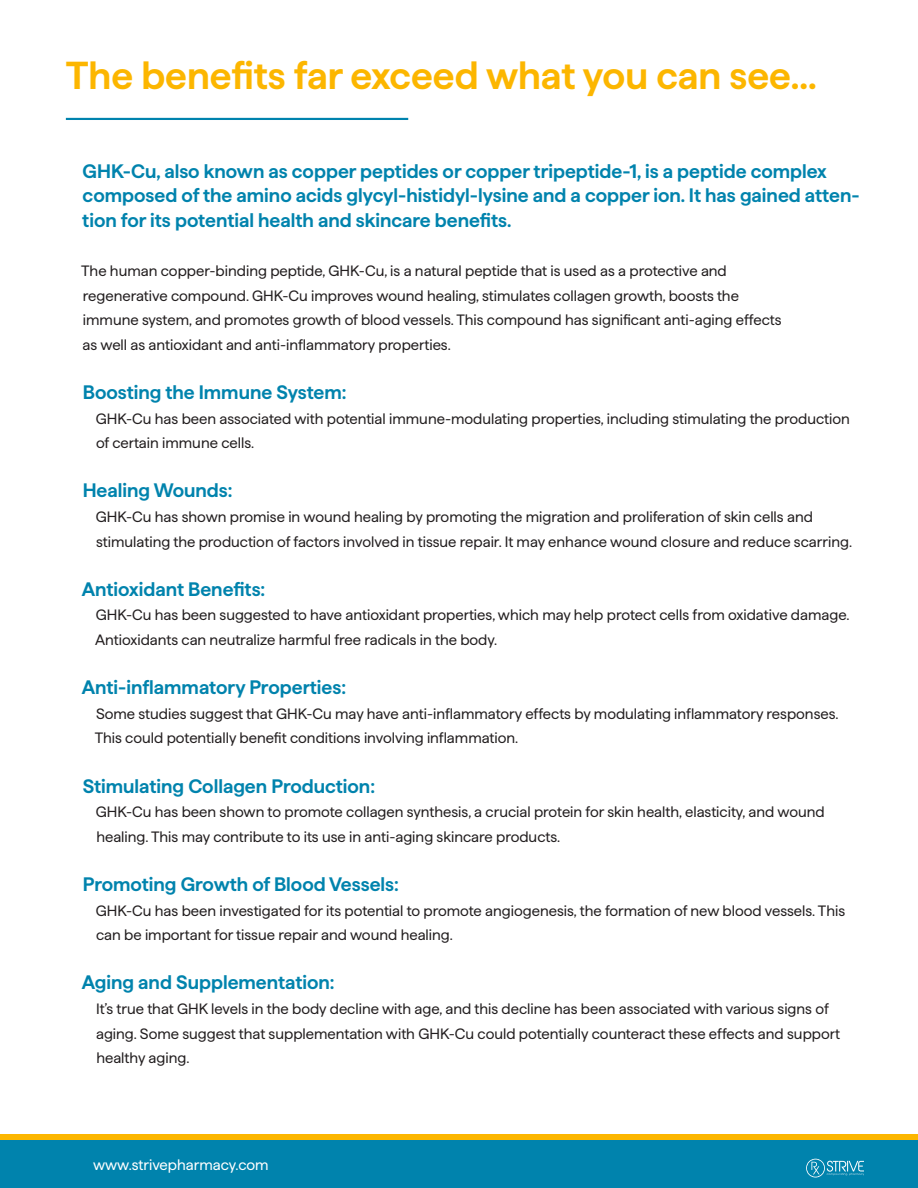
<style>
.page{position:relative;width:918px;height:1188px;background:#fff}
.page>*{position:absolute;margin:0;border:0;box-sizing:border-box;transform-origin:0 0}
.t1{font:600 39px "Haffer";color:#fcb600}
.t2{font:600 19.5px/24.6px "Haffer";color:#0083ad}
.t3{font:15px/24.6px "Haffer";color:#231f20}
.t4{font:15px "Haffer";color:#fff}
</style>
<div class="page">
<div style="left:66px;top:118px;width:342px;height:2px;border:2px solid #0083ae"></div>
<svg style="left:0;top:1134px;width:918px;height:7px;background:#d8ae18"></svg>
<div style="left:0;top:1141px;width:918px;height:47px;background:#0083ad"></div>
<svg style="left:806px;top:1159px;width:58px;height:19px"></svg>
<p class="t1" style="left:66px;top:47px;width:752px">The benefits far exceed what you can see...</p>
<p class="t2" style="left:82px;top:157px;width:779px">GHK-Cu, also known as copper peptides or copper tripeptide-1, is a peptide complex composed of the amino acids glycyl-histidyl-lysine and a copper ion. It has gained atten&shy;tion for its potential health and skincare benefits.</p>
<p class="t3" style="left:81px;top:257px;width:647px">The human copper-binding peptide, GHK-Cu, is a natural peptide that is used as a protective and</p>
<p class="t3" style="left:83px;top:282px;width:658px">regenerative compound. GHK-Cu improves wound healing, stimulates collagen growth, boosts the</p>
<p class="t3" style="left:83px;top:306px;width:700px">immune system, and promotes growth of blood vessels. This compound has significant anti-aging effects</p>
<p class="t3" style="left:83px;top:331px;width:370px">as well as antioxidant and anti-inflammatory properties.</p>
<p class="t2" style="left:83px;top:378px;width:265px">Boosting the Immune System:</p>
<p class="t3" style="left:96px;top:405px;width:756px">GHK-Cu has been associated with potential immune-modulating properties, including stimulating the production of certain immune cells.</p>
<p class="t2" style="left:83px;top:477px;width:151px">Healing Wounds:</p>
<p class="t3" style="left:96px;top:503px;width:758px">GHK-Cu has shown promise in wound healing by promoting the migration and proliferation of skin cells and stimulating the production of factors involved in tissue repair. It may enhance wound closure and reduce scarring.</p>
<p class="t2" style="left:82px;top:575px;width:185px">Antioxidant Benefits:</p>
<p class="t3" style="left:95px;top:602px;width:756px">GHK-Cu has been suggested to have antioxidant properties, which may help protect cells from oxidative damage.<br>Antioxidants can neutralize harmful free radicals in the body.</p>
<p class="t2" style="left:82px;top:673px;width:266px">Anti-inflammatory Properties:</p>
<p class="t3" style="left:95px;top:700px;width:745px">Some studies suggest that GHK-Cu may have anti-inflammatory effects by modulating inflammatory responses.<br>This could potentially benefit conditions involving inflammation.</p>
<p class="t2" style="left:83px;top:772px;width:294px">Stimulating Collagen Production:</p>
<p class="t3" style="left:96px;top:798px;width:731px">GHK-Cu has been shown to promote collagen synthesis, a crucial protein for skin health, elasticity, and wound healing. This may contribute to its use in anti-aging skincare products.</p>
<p class="t2" style="left:83px;top:870px;width:318px">Promoting Growth of Blood Vessels:</p>
<p class="t3" style="left:96px;top:897px;width:751px">GHK-Cu has been investigated for its potential to promote angiogenesis, the formation of new blood vessels. This can be important for tissue repair and wound healing.</p>
<p class="t2" style="left:82px;top:969px;width:254px">Aging and Supplementation:</p>
<p class="t3" style="left:96px;top:995px;width:745px">It’s true that GHK levels in the body decline with age, and this decline has been associated with various signs of aging. Some suggest that supplementation with GHK-Cu could potentially counteract these effects and support healthy aging.</p>
<p class="t4" style="left:93px;top:1153px;width:177px">www.strivepharmacy.com</p>
</div>
